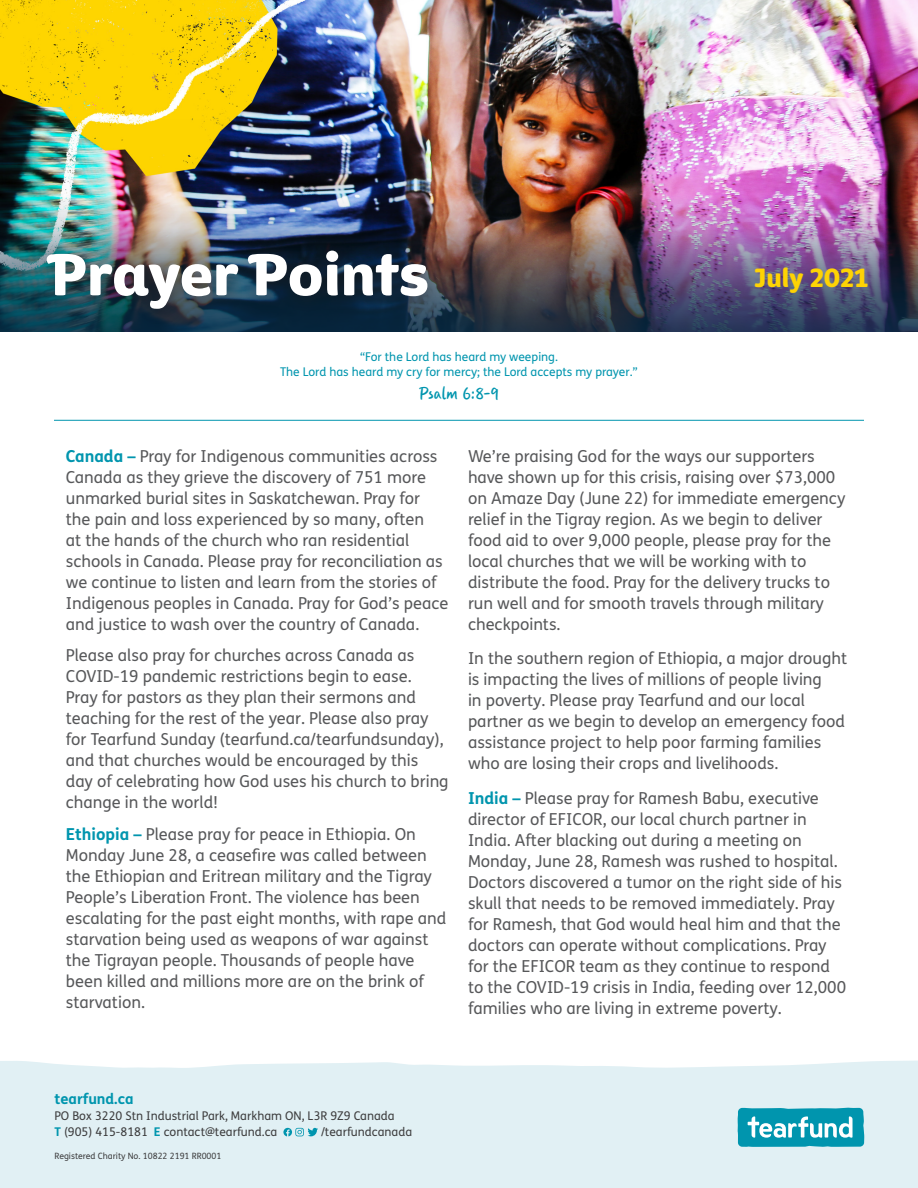
<style>
.page{position:relative;width:918px;height:1188px;background:#fff}
.page>*{position:absolute;margin:0;border:0;box-sizing:border-box;transform-origin:0 0}
.t1{font:57.6px "Tearfund Sans";letter-spacing:-.005em;color:#fff}
.t2{font:25.5px "Tearfund Sans";color:#fed304}
.t3{font:19.5px "Gander";color:#0095ae}
.t4{font:16.5px/21px "FS Me";color:#57585a}
.t5{font:700 14.7px "FS Me";color:#0095ae}
.t6{font:12px/16px "FS Me";color:#3e3e3f}
.t7{font:12px "FS Me";color:#0095ae}
.t8{font:8.7px "FS Me";color:#3e3e3f}
.s1{font-weight:700;color:#0095ae}
</style>
<div class="page">
<hr style="left:54px;top:420px;width:810px;height:1px;background:#0095ae">
<div style="left:0;top:1061px;width:918px;height:127px;background:#e1f0f4"></div>
<svg style="left:738px;top:1108px;width:126px;height:39px;background:#32a9be"></svg>
<svg style="left:283px;top:1128px;width:35px;height:8px"></svg>
<img style="left:0;top:0;width:918px;height:119px">
<img style="left:0;top:119px;width:918px;height:51px">
<img style="left:0;top:170px;width:918px;height:161px">
<div style="left:35px;top:238px;width:409px;height:88px;background:#231f20;opacity:.5"></div>
<p class="t1" style="left:51px;top:222px;width:379px">Prayer Points</p>
<p class="t7" style="left:360px;top:349px;width:199px">“For the Lord has heard my weeping.</p>
<p class="t7" style="left:280px;top:363px;width:359px">The Lord has heard my cry for mercy; the Lord accepts my prayer.”</p>
<p class="t3" style="left:419px;top:383px;width:82px">Psalm 6:8-9</p>
<p class="t2" style="left:754px;top:255px;width:116px">July 2021</p>
<p class="t4" style="left:66px;top:445px;width:384px"><span class="s1">Canada –</span> Pray for Indigenous communities across Canada as they grieve the discovery of 751 more unmarked burial sites in Saskatchewan. Pray for the pain and loss experienced by so many, often<br>at the hands of the church who ran residential schools in Canada. Please pray for reconciliation as we continue to listen and learn from the stories of Indigenous peoples in Canada. Pray for God’s peace and justice to wash over the country of Canada.</p>
<p class="t4" style="left:66px;top:645px;width:384px">Please also pray for churches across Canada as COVID-19 pandemic restrictions begin to ease.<br>Pray for pastors as they plan their sermons and teaching for the rest of the year. Please also pray for Tearfund Sunday (tearfund.ca/tearfundsunday), and that churches would be encouraged by this day of celebrating how God uses his church to bring change in the world!</p>
<p class="t4" style="left:66px;top:824px;width:382px"><span class="s1">Ethiopia –</span> Please pray for peace in Ethiopia. On Monday June 28, a ceasefire was called between the Ethiopian and Eritrean military and the Tigray People’s Liberation Front. The violence has been escalating for the past eight months, with rape and starvation being used as weapons of war against the Tigrayan people. Thousands of people have been killed and millions more are on the brink of starvation.</p>
<p class="t4" style="left:468px;top:445px;width:379px">We’re praising God for the ways our supporters have shown up for this crisis, raising over $73,000 on Amaze Day (June 22) for immediate emergency relief in the Tigray region. As we begin to deliver food aid to over 9,000 people, please pray for the local churches that we will be working with to distribute the food. Pray for the delivery trucks to run well and for smooth travels through military checkpoints.</p>
<p class="t4" style="left:468px;top:648px;width:381px">In the southern region of Ethiopia, a major drought is impacting the lives of millions of people living<br>in poverty. Please pray Tearfund and our local partner as we begin to develop an emergency food assistance project to help poor farming families who are losing their crops and livelihoods.</p>
<p class="t4" style="left:468px;top:787px;width:380px"><span class="s1">India –</span> Please pray for Ramesh Babu, executive director of EFICOR, our local church partner in India. After blacking out during a meeting on Monday, June 28, Ramesh was rushed to hospital.<br>Doctors discovered a tumor on the right side of his skull that needs to be removed immediately. Pray for Ramesh, that God would heal him and that the doctors can operate without complications. Pray for the EFICOR team as they continue to respond to the COVID-19 crisis in India, feeding over 12,000 families who are living in extreme poverty.</p>
<p class="t5" style="left:54px;top:1088px;width:81px">tearfund.ca</p>
<p class="t6" style="left:54px;top:1108px;width:342px">PO Box 3220 Stn Industrial Park, Markham ON, L3R 9Z9 Canada<br><span class="s1">T</span> (905) 415-8181 <span class="s1">E</span> contact@tearfund.ca</p>
<p class="t6" style="left:321px;top:1124px;width:93px">/tearfundcanada</p>
<p class="t8" style="left:54px;top:1150px;width:169px">Registered Charity No. 10822 2191 RR0001</p>
</div>
